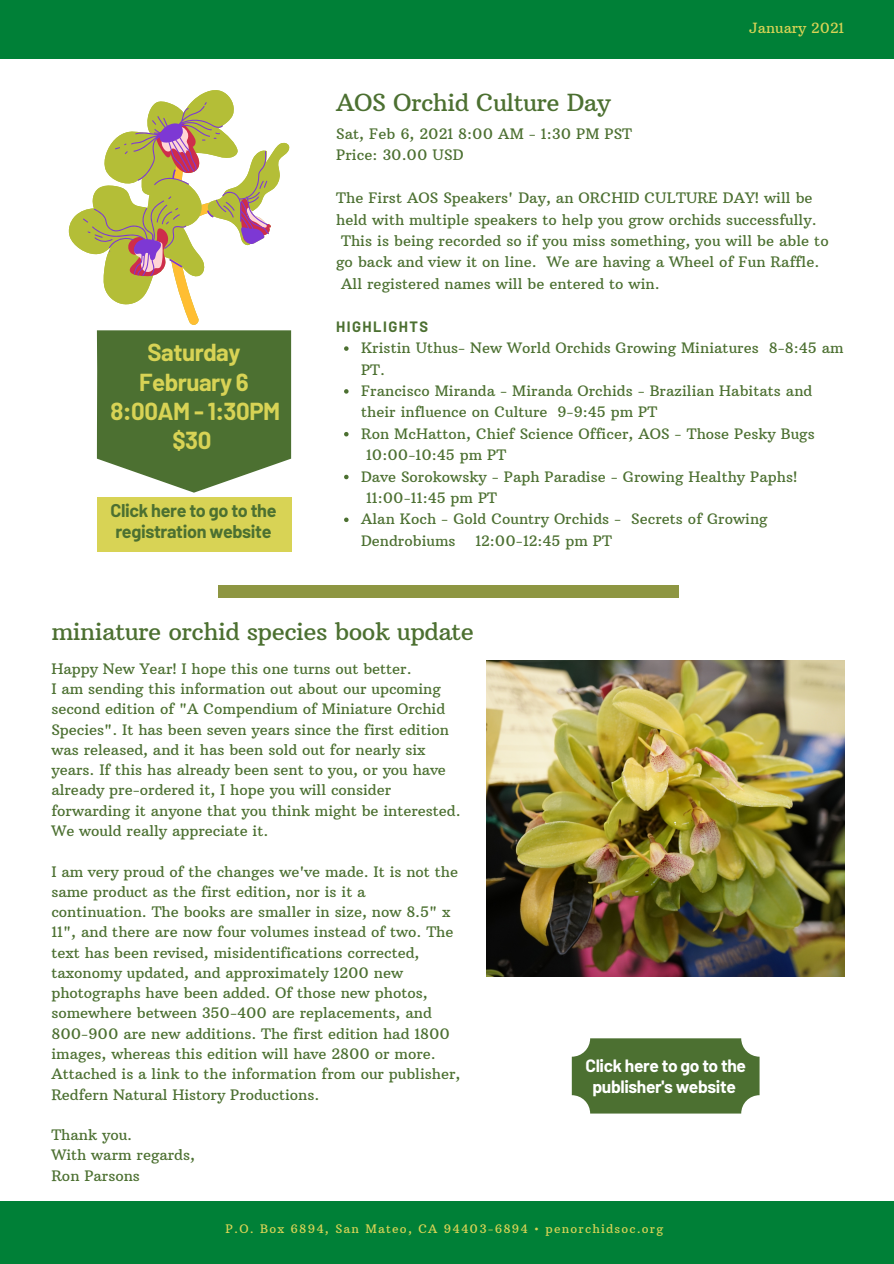
<style>
.page{position:relative;width:894px;height:1264px;background:#fff}
.page>*{position:absolute;margin:0;border:0;box-sizing:border-box;transform-origin:0 0}
.t1{font:24px "Arbutus Slab";letter-spacing:-.02em;color:#4c7031}
.t2{font:700 24px "Barlow";letter-spacing:-.02em;color:#d8d355}
.t3{font:700 18px/21.5px "Barlow";letter-spacing:-.02em;color:#4c7031}
.t4{font:700 17.4px/20.9px "Barlow";letter-spacing:-.02em;color:#fff;text-align:center}
.t5{font:14.7px/20.2px "Arbutus Slab";color:#4c7031}
.t6{font:700 14.7px "Barlow";letter-spacing:.1em;color:#4c7031}
.t7{font:14.4px "Arbutus Slab";letter-spacing:.005em;color:#d8d355}
.t8{font:12px "Arbutus Slab";letter-spacing:.1em;color:#d8d355}
</style>
<div class="page">
<div style="left:0;top:0;width:893px;height:59px;background:#008037"></div>
<div style="left:0;top:1201px;width:893px;height:62px;background:#008037"></div>
<svg style="left:344px;top:346px;width:4px;height:5px"></svg>
<svg style="left:344px;top:389px;width:4px;height:4px"></svg>
<svg style="left:344px;top:432px;width:4px;height:4px"></svg>
<svg style="left:344px;top:475px;width:4px;height:4px"></svg>
<svg style="left:344px;top:517px;width:4px;height:5px"></svg>
<div style="left:217px;top:585px;width:461px;height:12px;background:#8e9642"></div>
<div style="left:571px;top:1038px;width:188px;height:75px;background:#4c7031;border-radius:18px"></div>
<img style="left:486px;top:660px;width:358px;height:316px">
<svg style="left:68px;top:90px;width:165px;height:161px"></svg>
<svg style="left:83px;top:102px;width:208px;height:390px"></svg>
<div style="left:97px;top:497px;width:194px;height:54px;background:#d8d355"></div>
<p class="t1" style="left:336px;top:88px;width:276px">AOS Orchid Culture Day</p>
<p class="t7" style="left:748px;top:18px;width:97px">January 2021</p>
<p class="t2" style="left:147px;top:337px;width:94px">Saturday</p>
<p class="t2" style="left:139px;top:366px;width:111px">February 6</p>
<p class="t2" style="left:110px;top:396px;width:171px">8:00AM - 1:30PM</p>
<p class="t2" style="left:172px;top:425px;width:40px">$30</p>
<p class="t3" style="left:110px;top:498px;width:167px">Click here to go to the registration website</p>
<p class="t5" style="left:336px;top:124px;width:297px">Sat, Feb 6, 2021 8:00 AM - 1:30 PM PST</p>
<p class="t5" style="left:336px;top:145px;width:129px">Price: 30.00 USD</p>
<p class="t5" style="left:336px;top:188px;width:478px">The First AOS Speakers' Day, an ORCHID CULTURE DAY! will be</p>
<p class="t5" style="left:336px;top:209px;width:482px">held with multiple speakers to help you grow orchids successfully.</p>
<p class="t5" style="left:341px;top:231px;width:489px">This is being recorded so if you miss something, you will be able to</p>
<p class="t5" style="left:336px;top:252px;width:484px">go back and view it on line. We are having a Wheel of Fun Raffle.</p>
<p class="t5" style="left:341px;top:273px;width:320px">All registered names will be entered to win.</p>
<p class="t6" style="left:336px;top:317px;width:93px">HIGHLIGHTS</p>
<p class="t5" style="left:361px;top:337px;width:484px;line-height:21.5px">Kristin Uthus- New World Orchids Growing Miniatures 8-8:45 am<br>PT.</p>
<p class="t5" style="left:361px;top:380px;width:452px;line-height:21.5px">Francisco Miranda - Miranda Orchids - Brazilian Habitats and their influence on Culture 9-9:45 pm PT</p>
<p class="t5" style="left:366px;top:423px;width:450px;line-height:21.5px;text-indent:-5px">Ron McHatton, Chief Science Officer, AOS - Those Pesky Bugs<br>10:00-10:45 pm PT</p>
<p class="t5" style="left:366px;top:465px;width:432px;line-height:21.5px;text-indent:-5px">Dave Sorokowsky - Paph Paradise - Growing Healthy Paphs!<br>11:00-11:45 pm PT</p>
<p class="t5" style="left:361px;top:508px;width:408px;line-height:21.5px">Alan Koch - Gold Country Orchids - Secrets of Growing<br>Dendrobiums</p>
<p class="t5" style="left:475px;top:530px;width:138px">12:00-12:45 pm PT</p>
<p class="t1" style="left:51px;top:616px;width:424px">miniature orchid species book update</p>
<p class="t5" style="left:51px;top:658px;width:361px">Happy New Year! I hope this one turns out better.</p>
<p class="t5" style="left:51px;top:678px;width:410px">I am sending this information out about our upcoming second edition of "A Compendium of Miniature Orchid Species". It has been seven years since the first edition was released, and it has been sold out for nearly six years. If this has already been sent to you, or you have already pre-ordered it, I hope you will consider forwarding it anyone that you think might be interested.<br>We would really appreciate it.</p>
<p class="t5" style="left:51px;top:861px;width:408px">I am very proud of the changes we've made. It is not the same product as the first edition, nor is it a continuation. The books are smaller in size, now 8.5" x 11", and there are now four volumes instead of two. The text has been revised, misidentifications corrected, taxonomy updated, and approximately 1200 new photographs have been added. Of those new photos, somewhere between 350-400 are replacements, and 800-900 are new additions. The first edition had 1800 images, whereas this edition will have 2800 or more.</p>
<p class="t5" style="left:51px;top:1063px;width:410px">Attached is a link to the information from our publisher,<br>Redfern Natural History Productions.</p>
<p class="t5" style="left:51px;top:1124px;width:82px">Thank you.</p>
<p class="t5" style="left:51px;top:1144px;width:145px">With warm regards,</p>
<p class="t5" style="left:51px;top:1165px;width:90px">Ron Parsons</p>
<p class="t4" style="left:585px;top:1054px;width:162px">Click here to go to the publisher's website</p>
<p class="t8" style="left:225px;top:1221px;width:439px">P.O. Box 6894, San Mateo, CA 94403-6894 • penorchidsoc.org</p>
</div>
